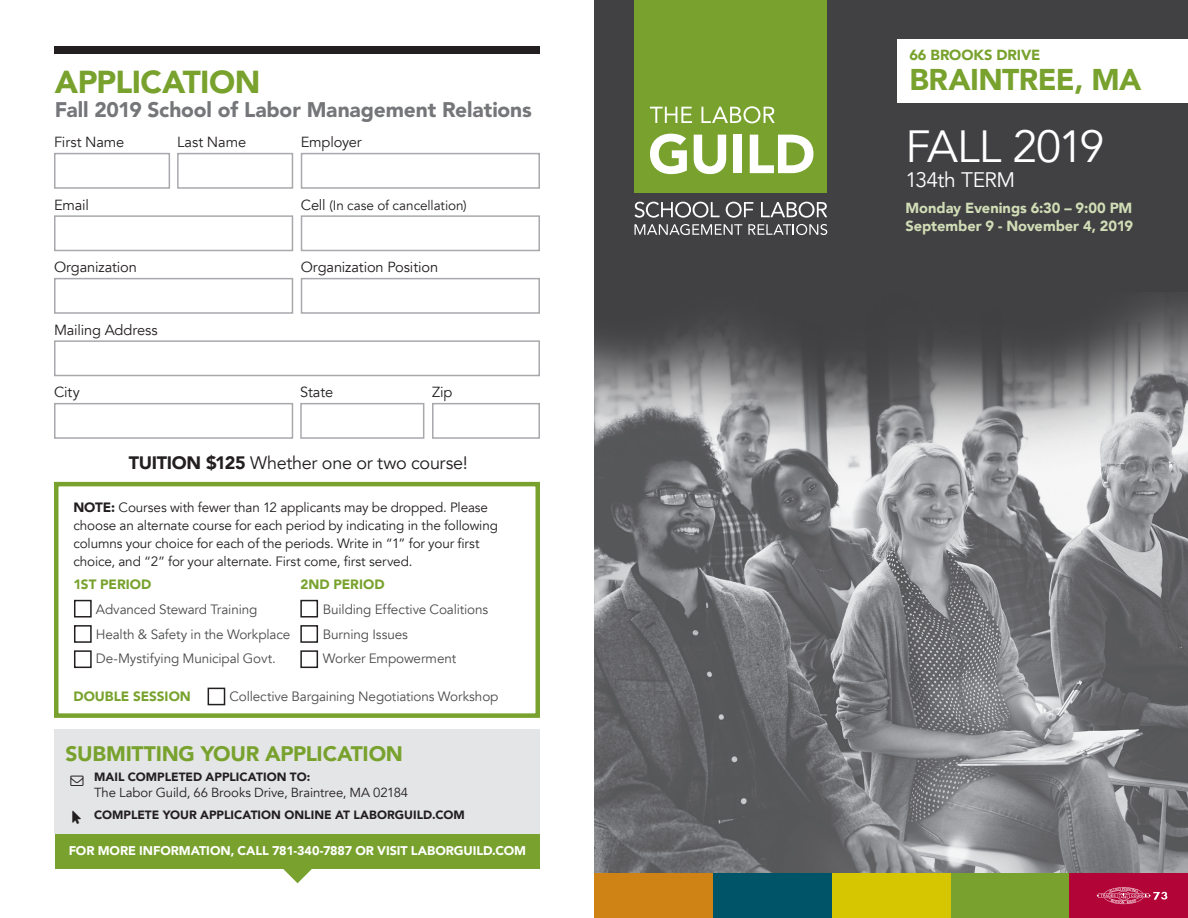
<style>
.page{position:relative;width:1188px;height:918px;background:#fff}
.page>*{position:absolute;margin:0;border:0;box-sizing:border-box;transform-origin:0 0}
.Paragraph{font:45px "Avenir";letter-spacing:-.045em;color:#fff}
.t1{font:900 31.5px "Avenir LT Std";letter-spacing:-.015em;color:#78a22d}
.Paragraph-2{font:900 30px "Avenir";letter-spacing:-.02em;color:#78a22d}
.t2{font:900 21px "Avenir LT Std";letter-spacing:-.005em;color:#757679}
.Body{font:900 21px "Avenir";letter-spacing:-.01em;color:#78a22d}
.Paragraph-3{font:21px "Avenir";letter-spacing:-.025em;color:#fff}
.Paragraph-4{font:18px "Avenir";letter-spacing:-.02em;color:#231f20}
.Paragraph-5{font:14.7px "Avenir";letter-spacing:-.01em;color:#231f20}
.Paragraph-6{font:900 14.7px/18px "Avenir";letter-spacing:-.005em;color:#d0ddb6}
.Paragraph-7{font:900 14.7px "Avenir";letter-spacing:-.005em;color:#78a22d}
.Paragraph-8{font:13.5px/18px "Avenir";letter-spacing:-.01em;color:#231f20}
.New_Paragraph{font:13.5px "Avenir";letter-spacing:-.01em;color:#4b4c4d}
.New_Paragraph-2{font:900 13.5px "Avenir";color:#78a22d}
.Body-2{font:13.2px "Avenir";letter-spacing:-.01em;color:#231f20}
.Body-3{font:900 12.6px "Avenir";letter-spacing:-.005em;color:#fff}
.Body-4{font:900 12px "Avenir";letter-spacing:.005em;color:#231f20}
.s1{font-size:14.7px}
.s2{font-weight:900}
</style>
<div class="page">
<div style="left:54px;top:482px;width:486px;height:236px;border:4px solid #78a22d"></div>
<img style="left:594px;top:0;width:594px;height:874px">
<div style="left:1069px;top:874px;width:119px;height:44px;background:#b30437"></div>
<div style="left:950px;top:874px;width:119px;height:44px;background:#78a22d"></div>
<div style="left:832px;top:874px;width:118px;height:44px;background:#d6c501"></div>
<div style="left:713px;top:874px;width:119px;height:44px;background:#005467"></div>
<div style="left:594px;top:874px;width:119px;height:44px;background:#d08315"></div>
<div style="left:634px;top:0;width:193px;height:193px;background:#78a22d"></div>
<svg style="left:650px;top:107px;width:42px;height:16px"></svg>
<svg style="left:701px;top:106px;width:74px;height:17px"></svg>
<svg style="left:650px;top:134px;width:37px;height:40px"></svg>
<svg style="left:694px;top:135px;width:32px;height:39px"></svg>
<div style="left:734px;top:135px;width:8px;height:38px;background:#fff"></div>
<svg style="left:750px;top:135px;width:63px;height:38px"></svg>
<svg style="left:634px;top:202px;width:86px;height:16px"></svg>
<svg style="left:726px;top:202px;width:27px;height:16px"></svg>
<svg style="left:761px;top:202px;width:66px;height:16px"></svg>
<svg style="left:634px;top:224px;width:108px;height:11px"></svg>
<svg style="left:748px;top:224px;width:79px;height:11px"></svg>
<svg style="left:1097px;top:887px;width:70px;height:17px"></svg>
<div style="left:898px;top:39px;width:290px;height:64px;background:#fff"></div>
<div style="left:54px;top:46px;width:486px;height:8px;background:#231f20"></div>
<div style="left:54px;top:340px;width:486px;height:36px;border:2px solid #a8a9ad"></div>
<div style="left:54px;top:153px;width:116px;height:36px;border:2px solid #a8a9ad"></div>
<div style="left:177px;top:153px;width:116px;height:36px;border:2px solid #a8a9ad"></div>
<div style="left:301px;top:153px;width:239px;height:36px;border:2px solid #a8a9ad"></div>
<div style="left:54px;top:403px;width:239px;height:36px;border:2px solid #a8a9ad"></div>
<div style="left:300px;top:403px;width:124px;height:36px;border:2px solid #a8a9ad"></div>
<div style="left:432px;top:403px;width:108px;height:36px;border:2px solid #a8a9ad"></div>
<div style="left:54px;top:215px;width:239px;height:36px;border:2px solid #a8a9ad"></div>
<div style="left:301px;top:215px;width:239px;height:36px;border:2px solid #a8a9ad"></div>
<div style="left:54px;top:278px;width:239px;height:36px;border:2px solid #a8a9ad"></div>
<div style="left:301px;top:278px;width:239px;height:36px;border:2px solid #a8a9ad"></div>
<svg style="left:278px;top:868px;width:39px;height:15px"></svg>
<div style="left:55px;top:829px;width:485px;height:39px;background:#78a22d"></div>
<div style="left:55px;top:729px;width:485px;height:105px;background:#e4e5e7"></div>
<div style="left:74px;top:600px;width:18px;height:18px;border:2px solid #231f20"></div>
<div style="left:208px;top:688px;width:17px;height:17px;border:2px solid #231f20"></div>
<div style="left:300px;top:600px;width:18px;height:18px;border:2px solid #231f20"></div>
<div style="left:74px;top:625px;width:18px;height:18px;border:2px solid #231f20"></div>
<div style="left:300px;top:625px;width:18px;height:18px;border:2px solid #231f20"></div>
<div style="left:74px;top:650px;width:18px;height:18px;border:2px solid #231f20"></div>
<div style="left:300px;top:650px;width:18px;height:18px;border:2px solid #231f20"></div>
<h2 class="t1" style="left:55px;top:63px;width:207px">APPLICATION</h2>
<h2 class="t2" style="left:55px;top:97px;width:479px">Fall 2019 School of Labor Management Relations</h2>
<p class="Paragraph-5" style="left:54px;top:133px;width:72px">First Name</p>
<p class="Paragraph-5" style="left:177px;top:133px;width:71px">Last Name</p>
<p class="Paragraph-5" style="left:301px;top:133px;width:63px">Employer</p>
<p class="Paragraph-5" style="left:54px;top:196px;width:36px">Email</p>
<p class="Paragraph-8" style="left:301px;top:196px;width:168px"><span class="s1">Cell</span> (In case of cancellation)</p>
<p class="Paragraph-5" style="left:54px;top:258px;width:84px">Organization</p>
<p class="Paragraph-5" style="left:301px;top:258px;width:139px">Organization Position</p>
<p class="Paragraph-5" style="left:54px;top:321px;width:105px">Mailing Address</p>
<p class="Paragraph-5" style="left:54px;top:383px;width:27px">City</p>
<p class="Paragraph-5" style="left:300px;top:383px;width:34px">State</p>
<p class="Paragraph-5" style="left:432px;top:383px;width:22px">Zip</p>
<p class="Paragraph-4" style="left:129px;top:452px;width:340px"><span class="s2">TUITION $125</span> Whether one or two course!</p>
<p class="Paragraph-8" style="left:73px;top:499px;width:426px"><span class="s2">NOTE:</span> Courses with fewer than 12 applicants may be dropped. Please choose an alternate course for each period by indicating in the following columns your choice for each of the periods. Write in “1” for your first choice, and “2” for your alternate. First come, first served.</p>
<h3 class="New_Paragraph-2" style="left:73px;top:573px;width:80px">1ST PERIOD</h3>
<p class="New_Paragraph" style="left:96px;top:601px;width:163px">Advanced Steward Training</p>
<p class="New_Paragraph" style="left:96px;top:626px;width:196px">Health &amp; Safety in the Workplace</p>
<p class="New_Paragraph" style="left:96px;top:651px;width:182px">De-Mystifying Municipal Govt.</p>
<p class="New_Paragraph-2" style="left:300px;top:573px;width:86px">2ND PERIOD</p>
<p class="New_Paragraph" style="left:323px;top:601px;width:167px">Building Effective Coalitions</p>
<p class="New_Paragraph" style="left:323px;top:626px;width:87px">Burning Issues</p>
<p class="New_Paragraph" style="left:323px;top:651px;width:135px">Worker Empowerment</p>
<h3 class="New_Paragraph-2" style="left:73px;top:685px;width:119px">DOUBLE SESSION</h3>
<h3 class="New_Paragraph" style="left:229px;top:688px;width:271px">Collective Bargaining Negotiations Workshop</h3>
<p class="Body" style="left:66px;top:736px;width:339px">SUBMITTING YOUR APPLICATION</p>
<p class="Body-4" style="left:94px;top:766px;width:218px">MAIL COMPLETED APPLICATION TO:</p>
<p class="Body-2" style="left:94px;top:785px;width:316px">The Labor Guild, 66 Brooks Drive, Braintree, MA 02184</p>
<p class="Body-4" style="left:94px;top:804px;width:372px">COMPLETE YOUR APPLICATION ONLINE AT LABORGUILD.COM</p>
<p class="Body-3" style="left:69px;top:840px;width:459px">FOR MORE INFORMATION, CALL 781-340-7887 OR VISIT LABORGUILD.COM</p>
<p class="Paragraph-7" style="left:909px;top:42px;width:133px">66 BROOKS DRIVE</p>
<p class="Paragraph-2" style="left:909px;top:54px;width:234px">BRAINTREE, MA</p>
<p class="Paragraph" style="left:906px;top:120px;width:200px">FALL 2019</p>
<p class="Paragraph-3" style="left:906px;top:167px;width:111px">134th TERM</p>
<p class="Paragraph-6" style="left:906px;top:199px;width:229px">Monday Evenings 6:30 – 9:00 PM<br>September 9 - November 4, 2019</p>
</div>
